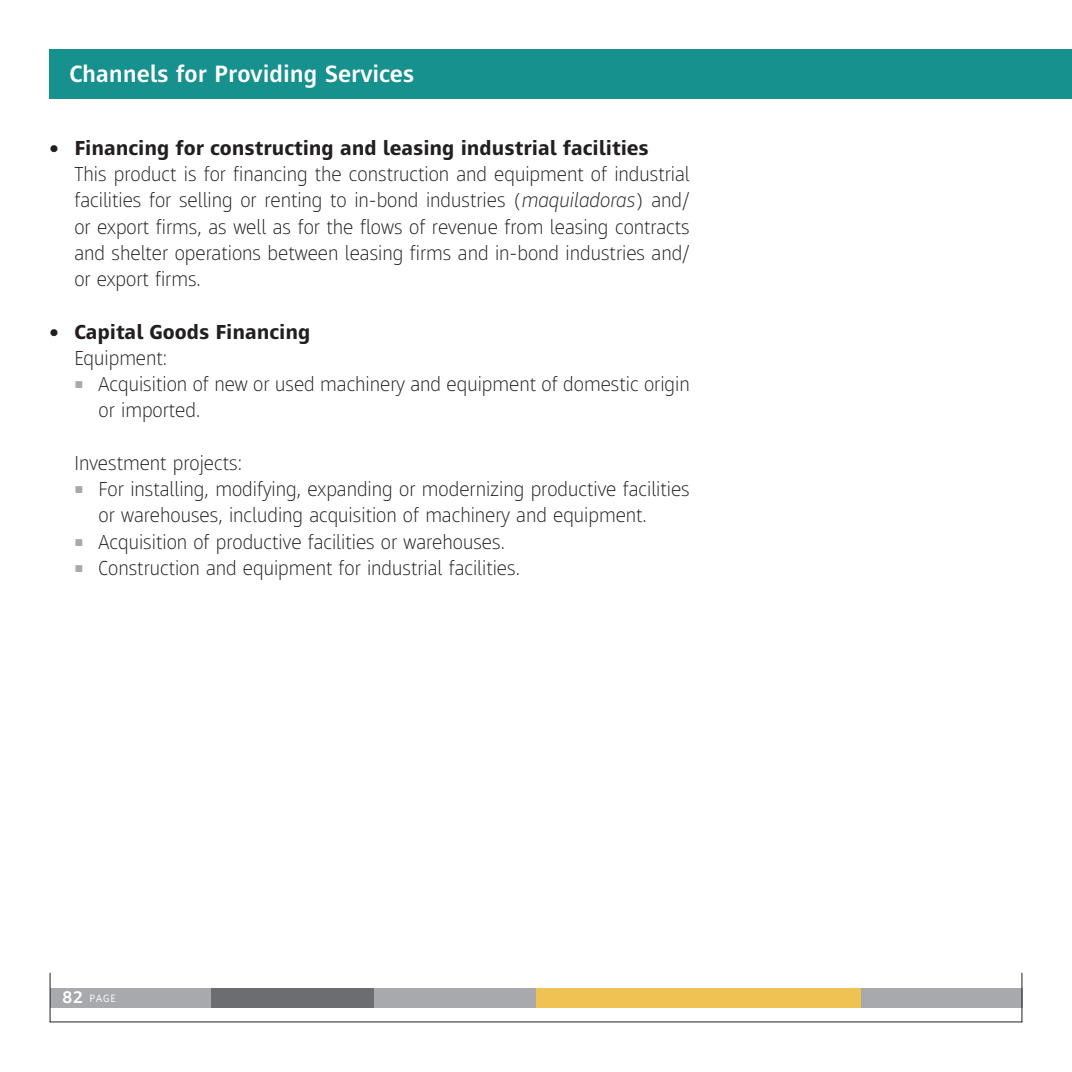
<style>
.page{position:relative;width:1072px;height:1072px;background:#fff}
.page>*{position:absolute;margin:0;border:0;box-sizing:border-box;transform-origin:0 0}
.Pleca_1{font:600 24.5px "Mayberry Pro";color:#fff}
.Texto_frances{font:300 21px/26.2px "Mayberry Pro";color:#231f20;text-align:justify}
.texto_frances_2{font:300 21px/26.2px "Mayberry Pro";color:#231f20}
.Texto_frances-2{font:700 21px "Mayberry Pro";color:#231f20}
.t1{font:11.03px "Mayberry Pro";color:#fff}
.s1{font-style:italic}
.s2{color:#a8a9ad}
.s3{font-weight:600;font-size:17.5px}
</style>
<div class="page">
<div style="left:860px;top:987px;width:162px;height:20px;background:#a8a9ad"></div>
<div style="left:374px;top:987px;width:162px;height:20px;background:#a8a9ad"></div>
<div style="left:50px;top:987px;width:162px;height:20px;background:#a8a9ad"></div>
<div style="left:212px;top:987px;width:162px;height:20px;background:#6c6d70"></div>
<div style="left:536px;top:987px;width:324px;height:20px;background:#efc353"></div>
<div style="left:50px;top:50px;width:1021px;height:49px;background:#16918e"></div>
<p class="Pleca_1" style="left:69px;top:57px;width:346px">Channels for Providing Services</p>
<p class="Texto_frances-2" style="left:50px;top:133px;width:600px">• Financing for constructing and leasing industrial facilities</p>
<p class="Texto_frances" style="left:74px;top:162px;width:617px">This product is for financing the construction and equipment of industrial facilities for selling or renting to in-bond industries (<span class="s1">maquiladoras</span>) and/ or export firms, as well as for the flows of revenue from leasing contracts and shelter operations between leasing firms and in-bond industries and/ or export firms.</p>
<p class="Texto_frances-2" style="left:50px;top:317px;width:262px">• Capital Goods Financing</p>
<p class="Texto_frances" style="left:74px;top:346px;width:94px">Equipment:</p>
<p class="texto_frances_2" style="left:99px;top:372px;width:592px;text-indent:-24px"><span class="s2">○</span> Acquisition of new or used machinery and equipment of domestic origin or imported.</p>
<p class="Texto_frances" style="left:74px;top:451px;width:169px">Investment projects:</p>
<p class="texto_frances_2" style="left:99px;top:477px;width:592px;text-indent:-25px"><span class="s2">○</span> For installing, modifying, expanding or modernizing productive facilities or warehouses, including acquisition of machinery and equipment.</p>
<p class="texto_frances_2" style="left:74px;top:530px;width:432px"><span class="s2">○</span> Acquisition of productive facilities or warehouses.</p>
<p class="texto_frances_2" style="left:74px;top:556px;width:447px"><span class="s2">○</span> Construction and equipment for industrial facilities.</p>
<p class="t1" style="left:62px;top:990px;width:55px"><span class="s3">82</span> page</p>
</div>
